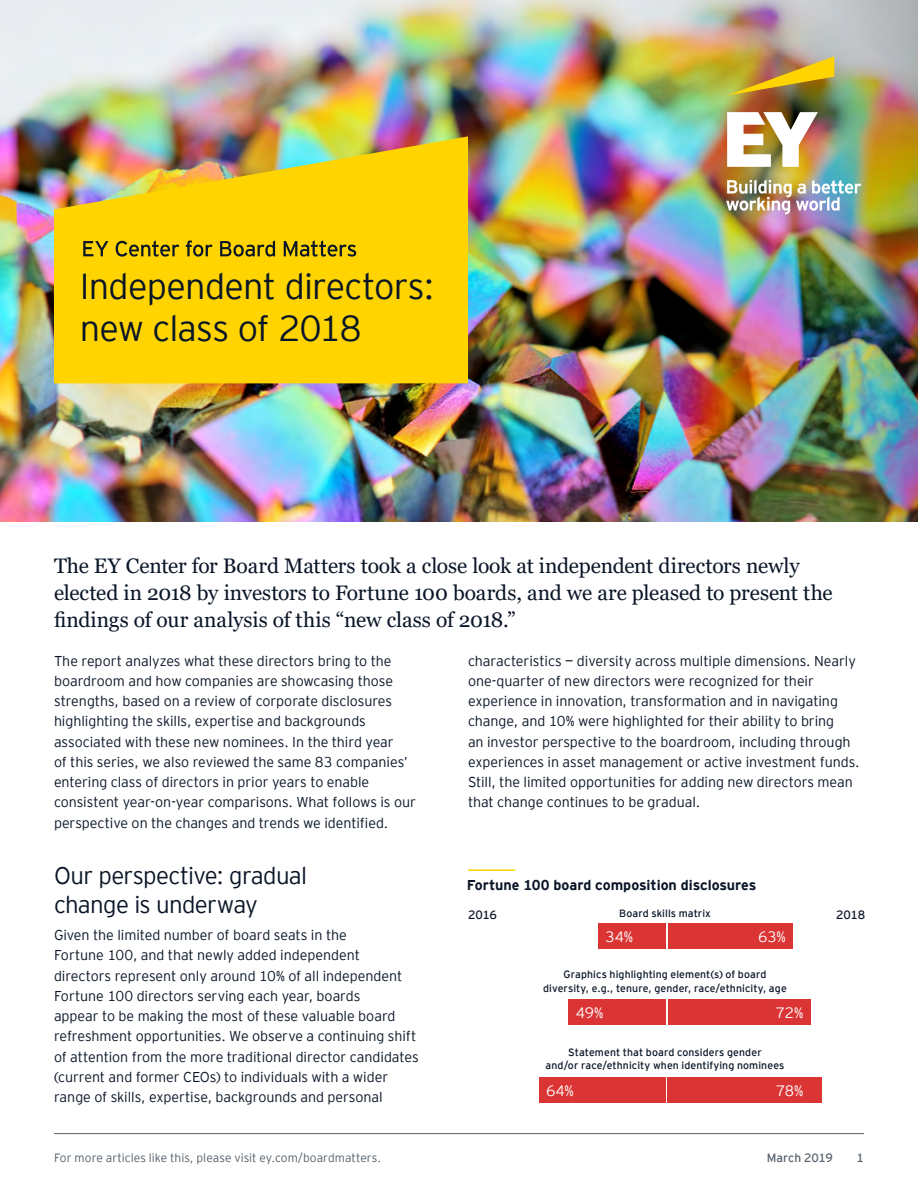
<style>
.page{position:relative;width:918px;height:1188px;background:#fff}
.page>*{position:absolute;margin:0;border:0;box-sizing:border-box;transform-origin:0 0}
.t1{font:300 36px/42px "EY Interstate";letter-spacing:-.02em;color:#0a1627}
.t2{font:300 24px/29.2px "EY Interstate";letter-spacing:-.03em;color:#0a1627}
.t3{font:21px/27px "Georgia";letter-spacing:-.01em;color:#0a1627}
.t4{font:300 15px "EY Interstate";letter-spacing:-.005em;color:#fff}
.t5{font:300 14.25px/20.2px "EY Interstate";letter-spacing:-.005em;color:#0a1627}
.t6{font:700 14.25px "EY Interstate";letter-spacing:-.005em;color:#0a1627}
.t7{font:300 12px "EY Interstate";color:#54606b}
.t8{font:12px "EY Interstate";letter-spacing:-.005em;color:#54606b}
.t9{font:12px "EY Interstate";letter-spacing:-.02em;color:#0a1627}
.t10{font:10.5px/13.5px "EY Interstate";letter-spacing:.01em;color:#0a1627;text-align:center}
</style>
<div class="page">
<hr style="left:54px;top:1133px;width:810px;height:1px;background:#54606b">
<img style="left:0;top:0;width:918px;height:522px">
<img style="left:726px;top:56px;width:108px;height:40px">
<img style="left:726px;top:112px;width:135px;height:102px">
<img style="left:54px;top:136px;width:414px;height:320px">
<svg style="left:83px;top:240px;width:273px;height:17px;background:#b49a0b"></svg>
<hr style="left:468px;top:869px;width:47px;height:2px;background:#ffd400">
<div style="left:599px;top:923px;width:67px;height:25px;background:#da3534"></div>
<div style="left:569px;top:999px;width:97px;height:25px;background:#da3534"></div>
<div style="left:539px;top:1077px;width:127px;height:25px;background:#da3534"></div>
<div style="left:668px;top:923px;width:125px;height:25px;background:#da3534"></div>
<div style="left:668px;top:999px;width:142px;height:25px;background:#da3534"></div>
<div style="left:668px;top:1077px;width:154px;height:25px;background:#da3534"></div>
<h1 class="t1" style="left:80px;top:264px;width:356px">Independent directors: new class of 2018</h1>
<h3 class="t3" style="left:54px;top:553px;width:780px">The EY Center for Board Matters took a close look at independent directors newly elected in 2018 by investors to Fortune 100 boards, and we are pleased to present the findings of our analysis of this “new class of 2018.”</h3>
<p class="t5" style="left:468px;top:650px;width:393px">characteristics — diversity across multiple dimensions. Nearly one-quarter of new directors were recognized for their experience in innovation, transformation and in navigating change, and 10% were highlighted for their ability to bring<br>an investor perspective to the boardroom, including through experiences in asset management or active investment funds.<br>Still, the limited opportunities for adding new directors mean that change continues to be gradual.</p>
<p class="t5" style="left:54px;top:650px;width:363px">The report analyzes what these directors bring to the boardroom and how companies are showcasing those strengths, based on a review of corporate disclosures highlighting the skills, expertise and backgrounds associated with these new nominees. In the third year<br>of this series, we also reviewed the same 83 companies’ entering class of directors in prior years to enable consistent year-on-year comparisons. What follows is our perspective on the changes and trends we identified.</p>
<h2 class="t2" style="left:54px;top:859px;width:255px">Our perspective: gradual change is underway</h2>
<p class="t5" style="left:54px;top:924px;width:366px">Given the limited number of board seats in the<br>Fortune 100, and that newly added independent directors represent only around 10% of all independent Fortune 100 directors serving each year, boards<br>appear to be making the most of these valuable board refreshment opportunities. We observe a continuing shift of attention from the more traditional director candidates (current and former CEOs) to individuals with a wider range of skills, expertise, backgrounds and personal</p>
<p class="t6" style="left:467px;top:875px;width:291px">Fortune 100 board composition disclosures</p>
<p class="t9" style="left:468px;top:906px;width:31px">2016</p>
<p class="t10" style="left:619px;top:906px;width:93px">Board skills matrix</p>
<p class="t9" style="left:836px;top:906px;width:31px">2018</p>
<p class="t4" style="left:605px;top:926px;width:29px">34%</p>
<p class="t4" style="left:758px;top:926px;width:29px">63%</p>
<p class="t10" style="left:543px;top:967px;width:245px">Graphics highlighting element(s) of board diversity, e.g., tenure, gender, race/ethnicity, age</p>
<p class="t4" style="left:576px;top:1002px;width:29px">49%</p>
<p class="t4" style="left:776px;top:1002px;width:29px">72%</p>
<p class="t10" style="left:546px;top:1045px;width:240px">Statement that board considers gender<br>and/or race/ethnicity when identifying nominees</p>
<p class="t4" style="left:546px;top:1080px;width:29px">64%</p>
<p class="t4" style="left:776px;top:1080px;width:29px">78%</p>
<p class="t7" style="left:54px;top:1149px;width:329px">For more articles like this, please visit ey.com/boardmatters.</p>
<p class="t8" style="left:767px;top:1149px;width:68px">March 2019</p>
<p class="t8" style="left:857px;top:1149px;width:9px">1</p>
</div>
